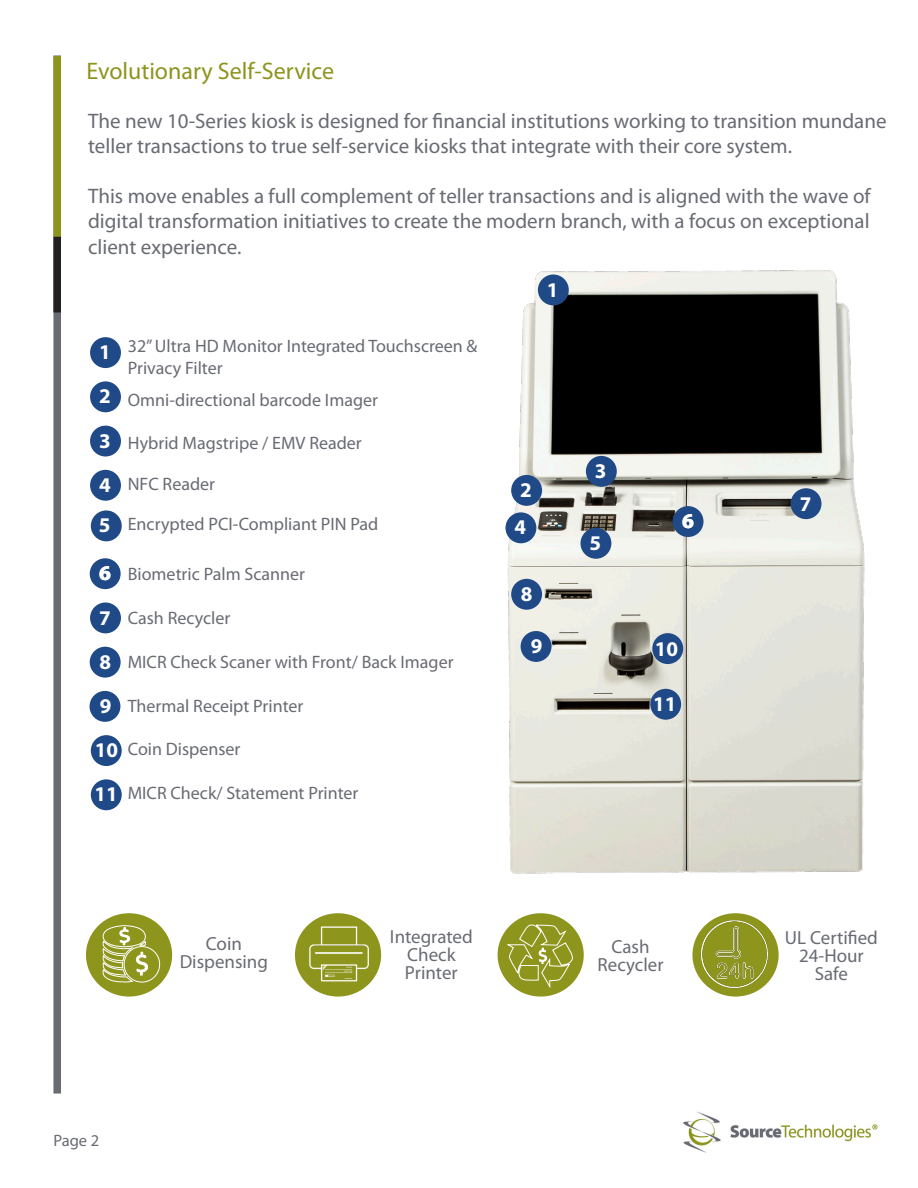
<style>
.page{position:relative;width:918px;height:1188px;background:#fff}
.page>*{position:absolute;margin:0;border:0;box-sizing:border-box;transform-origin:0 0}
.t1{font:24px "Myriad Pro";color:#8d941e}
.t2{font:21px/25.2px "Myriad Pro";color:#696b73}
.t3{font:700 21px "Myriad Pro";color:#fff}
.t4{font:18.9px "Myriad Pro";color:#696b73}
.t5{font:18px/21.6px "Myriad Pro";color:#696b73}
.t6{font:16.5px "Myriad Pro";color:#696b73}
</style>
<div class="page">
<div style="left:53px;top:55px;width:15px;height:1039px;background:#696b73"></div>
<div style="left:53px;top:56px;width:15px;height:181px;background:#8d951d"></div>
<div style="left:53px;top:237px;width:15px;height:75px;background:#231f20"></div>
<div style="left:61px;top:52px;width:15px;height:1045px;background:#fff"></div>
<img style="left:683px;top:1111px;width:195px;height:42px">
<div style="left:90px;top:337px;width:31px;height:31px;background:#204a87;border-radius:50%"></div>
<div style="left:90px;top:381px;width:31px;height:31px;background:#204a87;border-radius:50%"></div>
<div style="left:90px;top:426px;width:31px;height:31px;background:#204a87;border-radius:50%"></div>
<div style="left:90px;top:470px;width:31px;height:31px;background:#204a87;border-radius:50%"></div>
<div style="left:91px;top:510px;width:31px;height:31px;background:#204a87;border-radius:50%"></div>
<div style="left:90px;top:558px;width:31px;height:31px;background:#204a87;border-radius:50%"></div>
<div style="left:90px;top:602px;width:31px;height:31px;background:#204a87;border-radius:50%"></div>
<div style="left:90px;top:647px;width:31px;height:31px;background:#204a87;border-radius:50%"></div>
<div style="left:90px;top:691px;width:30px;height:31px;background:#204a87;border-radius:50%"></div>
<img style="left:507px;top:270px;width:358px;height:604px">
<div style="left:538px;top:274px;width:31px;height:31px;background:#204a87;border-radius:50%"></div>
<div style="left:511px;top:475px;width:31px;height:31px;background:#204a87;border-radius:50%"></div>
<div style="left:521px;top:631px;width:31px;height:31px;background:#204a87;border-radius:50%"></div>
<div style="left:511px;top:579px;width:31px;height:31px;background:#204a87;border-radius:50%"></div>
<div style="left:791px;top:488px;width:30px;height:31px;background:#204a87;border-radius:50%"></div>
<div style="left:673px;top:506px;width:31px;height:31px;background:#204a87;border-radius:50%"></div>
<div style="left:586px;top:456px;width:31px;height:31px;background:#204a87;border-radius:50%"></div>
<div style="left:505px;top:512px;width:31px;height:31px;background:#204a87;border-radius:50%"></div>
<div style="left:580px;top:528px;width:31px;height:31px;background:#204a87;border-radius:50%"></div>
<div style="left:91px;top:735px;width:31px;height:31px;background:#204a87;border-radius:50%"></div>
<div style="left:652px;top:633px;width:31px;height:31px;background:#204a87;border-radius:50%"></div>
<div style="left:650px;top:689px;width:31px;height:31px;background:#204a87;border-radius:50%"></div>
<div style="left:91px;top:779px;width:31px;height:31px;background:#204a87;border-radius:50%"></div>
<div style="left:295px;top:913px;width:86px;height:84px;background:#8d951d;border-radius:50%"></div>
<div style="left:86px;top:913px;width:86px;height:84px;background:#8d951d;border-radius:50%"></div>
<div style="left:498px;top:913px;width:86px;height:84px;background:#8d951d;border-radius:50%"></div>
<svg style="left:692px;top:913px;width:87px;height:84px"></svg>
<img style="left:303px;top:918px;width:74px;height:74px">
<div style="left:124px;top:946px;width:36px;height:36px;border:1px solid #fff;border-radius:50%"></div>
<svg style="left:102px;top:925px;width:46px;height:58px"></svg>
<svg style="left:507px;top:924px;width:67px;height:64px"></svg>
<img style="left:696px;top:916px;width:77px;height:76px">
<p class="t1" style="left:86px;top:56px;width:249px">Evolutionary Self-Service</p>
<p class="t2" style="left:88px;top:108px;width:800px">The new 10-Series kiosk is designed for financial institutions working to transition mundane teller transactions to true self-service kiosks that integrate with their core system.</p>
<p class="t2" style="left:88px;top:183px;width:784px;text-align:justify">This move enables a full complement of teller transactions and is aligned with the wave of digital transformation initiatives to create the modern branch, with a focus on exceptional client experience.</p>
<p class="t3" style="left:99px;top:340px;width:13px">1</p>
<p class="t3" style="left:99px;top:385px;width:13px">2</p>
<p class="t3" style="left:99px;top:429px;width:13px">3</p>
<p class="t3" style="left:99px;top:473px;width:13px">4</p>
<p class="t3" style="left:99px;top:513px;width:13px">5</p>
<p class="t3" style="left:99px;top:561px;width:13px">6</p>
<p class="t3" style="left:99px;top:606px;width:13px">7</p>
<p class="t3" style="left:100px;top:650px;width:13px">8</p>
<p class="t3" style="left:100px;top:694px;width:13px">9</p>
<p class="t5" style="left:128px;top:335px;width:351px">32” Ultra HD Monitor Integrated Touchscreen &amp;<br>Privacy Filter</p>
<p class="t5" style="left:128px;top:388px;width:252px">Omni-directional barcode Imager</p>
<p class="t5" style="left:128px;top:432px;width:236px">Hybrid Magstripe / EMV Reader</p>
<p class="t5" style="left:128px;top:473px;width:89px">NFC Reader</p>
<p class="t5" style="left:128px;top:513px;width:252px">Encrypted PCI-Compliant PIN Pad</p>
<p class="t5" style="left:128px;top:563px;width:179px">Biometric Palm Scanner</p>
<p class="t5" style="left:128px;top:607px;width:104px">Cash Recycler</p>
<p class="t5" style="left:128px;top:651px;width:327px">MICR Check Scaner with Front/ Back Imager</p>
<p class="t5" style="left:128px;top:695px;width:177px">Thermal Receipt Printer</p>
<p class="t3" style="left:95px;top:738px;width:25px">10</p>
<p class="t5" style="left:128px;top:738px;width:114px">Coin Dispenser</p>
<p class="t3" style="left:95px;top:783px;width:25px">11</p>
<p class="t5" style="left:128px;top:782px;width:232px">MICR Check/ Statement Printer</p>
<p class="t3" style="left:547px;top:278px;width:13px">1</p>
<p class="t3" style="left:520px;top:478px;width:13px">2</p>
<p class="t3" style="left:515px;top:516px;width:13px">4</p>
<p class="t3" style="left:521px;top:582px;width:13px">8</p>
<p class="t3" style="left:531px;top:634px;width:13px">9</p>
<p class="t3" style="left:595px;top:459px;width:13px">3</p>
<p class="t3" style="left:590px;top:531px;width:13px">5</p>
<p class="t3" style="left:682px;top:509px;width:13px">6</p>
<p class="t3" style="left:655px;top:637px;width:25px">10</p>
<p class="t3" style="left:653px;top:692px;width:25px">11</p>
<p class="t4" style="left:206px;top:932px;width:38px">Coin</p>
<p class="t4" style="left:180px;top:950px;width:90px">Dispensing</p>
<p class="t4" style="left:390px;top:925px;width:84px">Integrated</p>
<p class="t4" style="left:407px;top:943px;width:50px">Check</p>
<p class="t4" style="left:405px;top:961px;width:54px">Printer</p>
<p class="t4" style="left:612px;top:935px;width:40px">Cash</p>
<p class="t4" style="left:598px;top:953px;width:67px">Recycler</p>
<p class="t6" style="left:53px;top:1131px;width:47px">Page 2</p>
<p class="t3" style="left:800px;top:492px;width:13px">7</p>
<p class="t4" style="left:785px;top:926px;width:94px">UL Certified</p>
<p class="t4" style="left:799px;top:944px;width:66px">24-Hour</p>
<p class="t4" style="left:815px;top:962px;width:35px">Safe</p>
</div>
